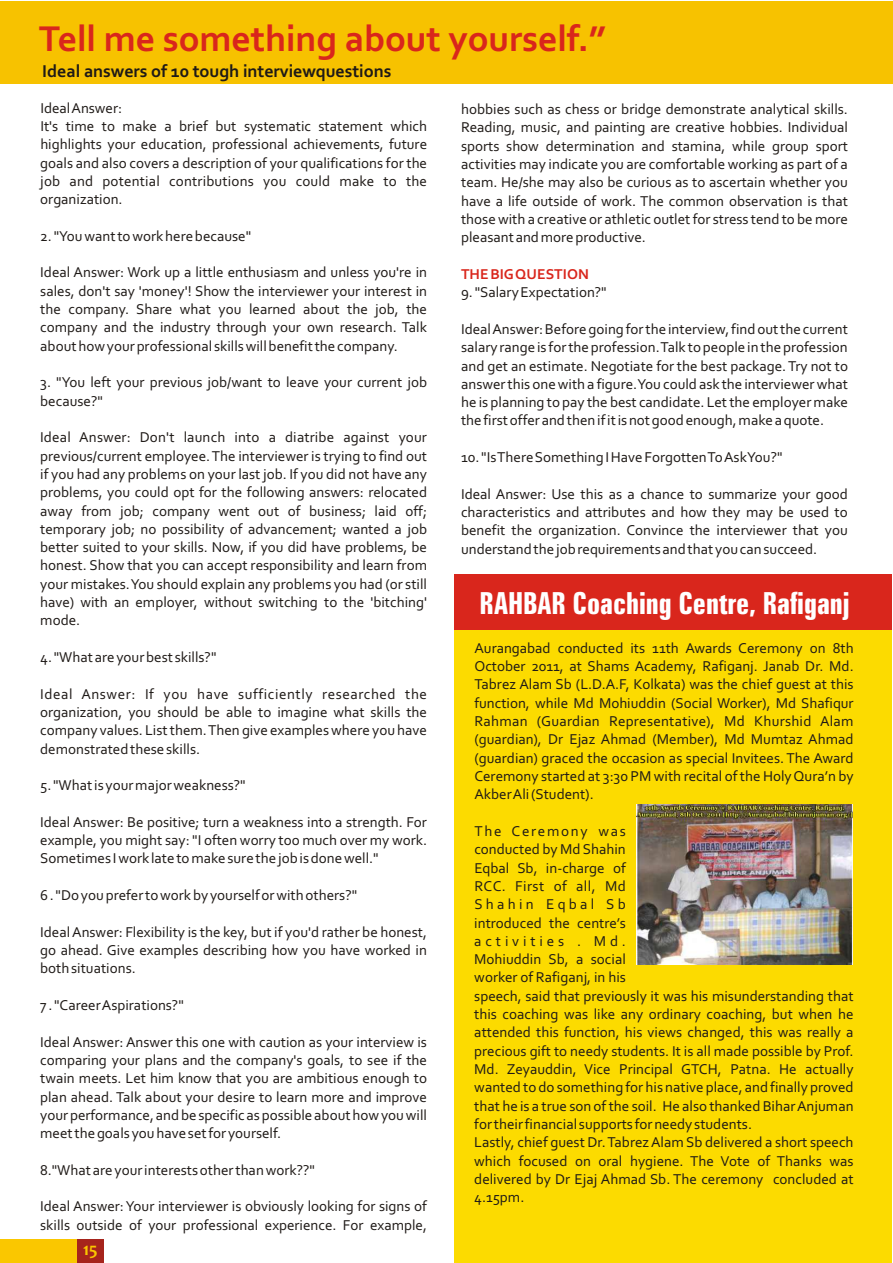
<style>
.page{position:relative;width:893px;height:1263px;background:#fff}
.page>*{position:absolute;margin:0;border:0;box-sizing:border-box;transform-origin:0 0}
.t1{font:700 37.65px "Corbel";color:#d9261c}
.t2{font:700 extra-condensed 30.45px "Zurich BT";color:#fff}
.t3{font:700 18px "Corbel";color:#1f1a17}
.t4{font:700 18px "Candara";color:#fac700}
.t5{font:15px/18.3px "Corbel";color:#1f1a17}
.t6{font:700 15px "Corbel";color:#d9261c}
</style>
<div class="page">
<div style="left:0;top:1239px;width:77px;height:24px;background:#fac700"></div>
<div style="left:77px;top:1239px;width:27px;height:24px;background:#a6241c"></div>
<div style="left:0;top:1px;width:893px;height:82px;background:#f7c200"></div>
<div style="left:455px;top:590px;width:437px;height:673px;background:#fcdb00"></div>
<div style="left:455px;top:574px;width:437px;height:56px;background:#d9261c"></div>
<img style="left:637px;top:804px;width:215px;height:160px">
<h1 class="t1" style="left:39px;top:23px;width:569px">Tell me something about yourself.”</h1>
<p class="t3" style="left:42px;top:64px;width:351px">Ideal answers of 10 tough interviewquestions</p>
<p class="t5" style="left:40px;top:100px;width:83px">Ideal Answer:</p>
<p class="t5" style="left:461px;top:101px;width:388px">hobbies such as chess or bridge demonstrate analytical skills.</p>
<p class="t5" style="left:40px;top:118px;width:388px">It's time to make a brief but systematic statement which</p>
<p class="t5" style="left:461px;top:120px;width:388px">Reading, music, and painting are creative hobbies. Individual</p>
<p class="t5" style="left:40px;top:136px;width:388px">highlights your education, professional achievements, future</p>
<p class="t5" style="left:461px;top:138px;width:388px">sports show determination and stamina, while group sport</p>
<p class="t5" style="left:40px;top:155px;width:388px">goals and also covers a description of your qualifications for the</p>
<p class="t5" style="left:461px;top:156px;width:388px">activities may indicate you are comfortable working as part of a</p>
<p class="t5" style="left:40px;top:173px;width:388px">job and potential contributions you could make to the</p>
<p class="t5" style="left:461px;top:175px;width:388px">team. He/she may also be curious as to ascertain whether you</p>
<p class="t5" style="left:40px;top:191px;width:84px">organization.</p>
<p class="t5" style="left:461px;top:193px;width:388px">have a life outside of work. The common observation is that those with a creative or athletic outlet for stress tend to be more</p>
<p class="t5" style="left:40px;top:228px;width:212px">2. "You want to work here because"</p>
<p class="t5" style="left:461px;top:229px;width:186px">pleasant and more productive.</p>
<p class="t5" style="left:40px;top:265px;width:388px">Ideal Answer: Work up a little enthusiasm and unless you're in sales, don't say 'money'! Show the interviewer your interest in</p>
<p class="t6" style="left:461px;top:268px;width:129px">THE BIG QUESTION</p>
<p class="t5" style="left:461px;top:284px;width:147px">9. "Salary Expectation?"</p>
<p class="t5" style="left:40px;top:301px;width:388px">the company. Share what you learned about the job, the company and the industry through your own research. Talk</p>
<p class="t5" style="left:461px;top:321px;width:388px">Ideal Answer: Before going for the interview, find out the current</p>
<p class="t5" style="left:40px;top:338px;width:359px">about how your professional skills will benefit the company.</p>
<p class="t5" style="left:461px;top:339px;width:388px">salary range is for the profession. Talk to people in the profession and get an estimate. Negotiate for the best package. Try not to</p>
<p class="t5" style="left:40px;top:375px;width:388px">3. "You left your previous job/want to leave your current job</p>
<p class="t5" style="left:461px;top:376px;width:388px">answer this one with a figure. You could ask the interviewer what</p>
<p class="t5" style="left:40px;top:393px;width:64px">because?"</p>
<p class="t5" style="left:461px;top:394px;width:388px">he is planning to pay the best candidate. Let the employer make the first offer and then if it is not good enough, make a quote.</p>
<p class="t5" style="left:40px;top:429px;width:388px">Ideal Answer: Don't launch into a diatribe against your previous/current employee. The interviewer is trying to find out</p>
<p class="t5" style="left:461px;top:449px;width:323px">10. "Is There Something I Have Forgotten To Ask You?"</p>
<p class="t5" style="left:40px;top:466px;width:388px">if you had any problems on your last job. If you did not have any problems, you could opt for the following answers: relocated</p>
<p class="t5" style="left:461px;top:486px;width:388px">Ideal Answer: Use this as a chance to summarize your good</p>
<p class="t5" style="left:40px;top:503px;width:388px">away from job; company went out of business; laid off;</p>
<p class="t5" style="left:461px;top:504px;width:388px">characteristics and attributes and how they may be used to</p>
<p class="t5" style="left:40px;top:521px;width:388px">temporary job; no possibility of advancement; wanted a job</p>
<p class="t5" style="left:461px;top:522px;width:388px">benefit the organization. Convince the interviewer that you</p>
<p class="t5" style="left:40px;top:539px;width:388px">better suited to your skills. Now, if you did have problems, be</p>
<p class="t5" style="left:461px;top:541px;width:358px">understand the job requirements and that you can succeed.</p>
<p class="t5" style="left:40px;top:558px;width:388px;text-align:justify">honest. Show that you can accept responsibility and learn from your mistakes. You should explain any problems you had (or still have) with an employer, without switching to the 'bitching' mode.</p>
<p class="t5" style="left:40px;top:649px;width:178px">4. "What are your best skills?"</p>
<p class="t5" style="left:40px;top:686px;width:388px;text-align:justify">Ideal Answer: If you have sufficiently researched the organization, you should be able to imagine what skills the company values. List them. Then give examples where you have demonstrated these skills.</p>
<p class="t5" style="left:40px;top:777px;width:207px">5. "What is your major weakness?"</p>
<p class="t5" style="left:40px;top:814px;width:388px;text-align:justify">Ideal Answer: Be positive; turn a weakness into a strength. For example, you might say: "I often worry too much over my work.<br>Sometimes I work late to make sure the job is done well."</p>
<p class="t5" style="left:40px;top:887px;width:318px">6 . "Do you prefer to work by yourself or with others?"</p>
<p class="t5" style="left:40px;top:924px;width:388px;text-align:justify">Ideal Answer: Flexibility is the key, but if you'd rather be honest, go ahead. Give examples describing how you have worked in both situations.</p>
<p class="t5" style="left:40px;top:997px;width:145px">7 . "Career Aspirations?"</p>
<p class="t5" style="left:40px;top:1034px;width:388px;text-align:justify">Ideal Answer: Answer this one with caution as your interview is comparing your plans and the company's goals, to see if the twain meets. Let him know that you are ambitious enough to plan ahead. Talk about your desire to learn more and improve your performance, and be specific as possible about how you will meet the goals you have set for yourself.</p>
<p class="t5" style="left:40px;top:1162px;width:276px">8."What are your interests other than work??"</p>
<p class="t5" style="left:40px;top:1198px;width:388px">Ideal Answer: Your interviewer is obviously looking for signs of skills outside of your professional experience. For example,</p>
<h2 class="t2" style="left:480px;top:590px;width:372px">RAHBAR Coaching Centre, Rafiganj</h2>
<p class="t5" style="left:474px;top:640px;width:381px;text-align:justify">Aurangabad conducted its 11th Awards Ceremony on 8th October 2011, at Shams Academy, Rafiganj. Janab Dr. Md.<br>Tabrez Alam Sb (L.D.A.F, Kolkata) was the chief guest at this function, while Md Mohiuddin (Social Worker), Md Shafiqur Rahman (Guardian Representative), Md Khurshid Alam (guardian), Dr Ejaz Ahmad (Member), Md Mumtaz Ahmad (guardian) graced the occasion as special Invitees. The Award Ceremony started at 3:30 PM with recital of the Holy Qura’n by Akber Ali (Student).</p>
<p class="t5" style="left:474px;top:823px;width:381px">The Ceremony was<br>conducted by Md Shahin<br>Eqbal Sb, in-charge of<br>RCC. First of all, Md<br>Shahin Eqbal Sb<br>introduced the centre’s<br>activities . Md.<br>Mohiuddin Sb, a social<br>worker of Rafiganj, in his<br>speech, said that previously it was his misunderstanding that this coaching was like any ordinary coaching, but when he attended this function, his views changed, this was really a precious gift to needy students. It is all made possible by Prof.<br>Md. Zeyauddin, Vice Principal GTCH, Patna. He actually wanted to do something for his native place, and finally proved that he is a true son of the soil. He also thanked Bihar Anjuman for their financial supports for needy students.<br>Lastly, chief guest Dr. Tabrez Alam Sb delivered a short speech which focused on oral hygiene. The Vote of Thanks was delivered by Dr Ejaj Ahmad Sb. The ceremony concluded at 4.15pm.</p>
<p class="t4" style="left:83px;top:1242px;width:16px">15</p>
</div>
